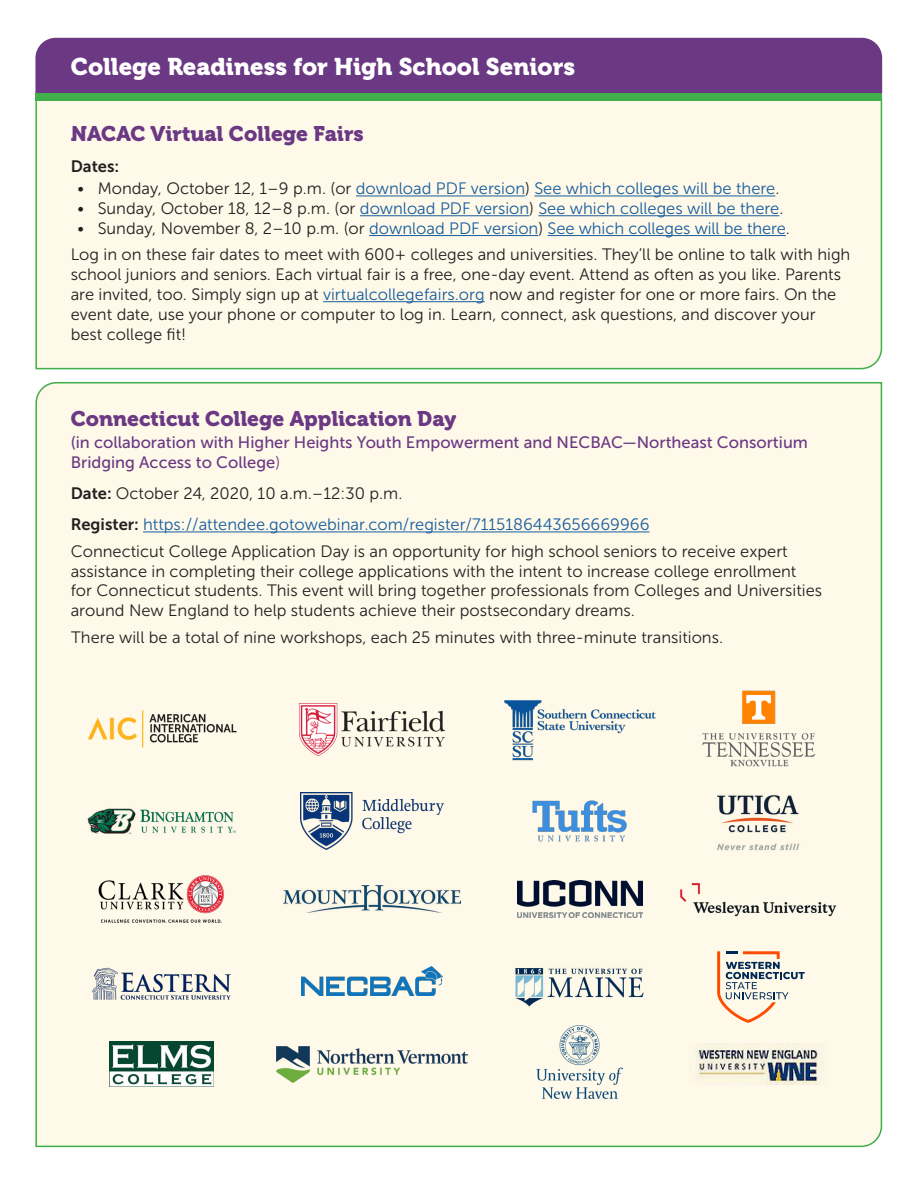
<style>
.page{position:relative;width:918px;height:1188px;background:#fff}
.page>*{position:absolute;margin:0;border:0;box-sizing:border-box;transform-origin:0 0}
.t1{font:24px "Museo 900";color:#fff}
.t2{font:21px "Museo 900";color:#6b3883}
.t3{font:16.5px/19.8px "Museo Sans 300";color:#231f20}
.t4{font:16.5px "Museo Sans 300";color:#175d9e}
.t5{font:16.5px/19.8px "Museo Sans 500";color:#6b3883}
.t6{font:16.5px "Museo Sans 700";color:#231f20}
.s1{color:#231f20}
.s2{color:#175d9e}
.s3{font-family:"Museo Sans 300"}
.s4{font-family:"Museo Sans 700"}
.s5{font-family:"Museo Sans 700";color:#231f20}
</style>
<div class="page">
<div style="left:35px;top:382px;width:848px;height:766px;background:#fef9e9"></div>
<div style="left:35px;top:96px;width:848px;height:274px;background:#fef9e9"></div>
<div style="left:35px;top:38px;width:847px;height:55px;background:#6b3883"></div>
<div style="left:35px;top:93px;width:847px;height:7px;background:#40ae49"></div>
<hr style="left:356px;top:196px;width:169px;height:1px;background:#175d9e">
<hr style="left:534px;top:196px;width:241px;height:1px;background:#175d9e">
<hr style="left:360px;top:215px;width:169px;height:1px;background:#175d9e">
<hr style="left:538px;top:215px;width:241px;height:1px;background:#175d9e">
<hr style="left:369px;top:235px;width:169px;height:1px;background:#175d9e">
<hr style="left:548px;top:235px;width:238px;height:1px;background:#175d9e">
<hr style="left:323px;top:301px;width:162px;height:1px;background:#175d9e">
<hr style="left:143px;top:532px;width:507px;height:1px;background:#175d9e">
<img style="left:83px;top:707px;width:157px;height:45px">
<img style="left:512px;top:965px;width:136px;height:44px">
<img style="left:277px;top:1046px;width:190px;height:36px">
<div style="left:711px;top:787px;width:94px;height:68px;background:#fef9e9"></div>
<img style="left:717px;top:795px;width:82px;height:55px">
<img style="left:84px;top:797px;width:156px;height:48px">
<img style="left:301px;top:793px;width:142px;height:57px">
<img style="left:701px;top:689px;width:115px;height:81px">
<img style="left:679px;top:881px;width:158px;height:37px">
<img style="left:109px;top:1042px;width:105px;height:44px">
<img style="left:284px;top:885px;width:176px;height:28px">
<img style="left:533px;top:801px;width:94px;height:41px">
<svg style="left:717px;top:951px;width:88px;height:72px;background:#ded2c5"></svg>
<img style="left:300px;top:703px;width:144px;height:52px">
<img style="left:301px;top:967px;width:142px;height:29px">
<img style="left:689px;top:1044px;width:138px;height:41px">
<img style="left:517px;top:881px;width:125px;height:37px">
<img style="left:533px;top:1021px;width:93px;height:81px">
<img style="left:90px;top:870px;width:144px;height:58px">
<img style="left:92px;top:967px;width:139px;height:35px">
<img style="left:501px;top:697px;width:157px;height:65px">
<p class="t1" style="left:71px;top:53px;width:506px">College Readiness for High School Seniors</p>
<p class="t2" style="left:71px;top:122px;width:295px">NACAC Virtual College Fairs</p>
<p class="t6" style="left:71px;top:157px;width:50px">Dates:</p>
<p class="t4" style="left:77px;top:180px;width:703px"><span class="s1">• Monday, October 12, 1–9 p.m. (or</span> download PDF version<span class="s1">)</span> See which colleges will be there<span class="s1">.</span></p>
<p class="t4" style="left:77px;top:200px;width:708px"><span class="s1">• Sunday, October 18, 12–8 p.m. (or</span> download PDF version<span class="s1">)</span> See which colleges will be there<span class="s1">.</span></p>
<p class="t4" style="left:77px;top:219px;width:714px"><span class="s1">• Sunday, November 8, 2–10 p.m. (or</span> download PDF version<span class="s1">)</span> See which colleges will be there<span class="s1">.</span></p>
<p class="t3" style="left:71px;top:245px;width:781px">Log in on these fair dates to meet with 600+ colleges and universities. They’ll be online to talk with high school juniors and seniors. Each virtual fair is a free, one-day event. Attend as often as you like. Parents are invited, too. Simply sign up at <span class="s2">virtualcollegefairs.org</span> now and register for one or more fairs. On the event date, use your phone or computer to log in. Learn, connect, ask questions, and discover your best college fit!</p>
<p class="t2" style="left:71px;top:406px;width:387px">Connecticut College Application Day</p>
<p class="t5" style="left:71px;top:432px;width:739px">(in collaboration with Higher Heights Youth Empowerment and NECBAC—Northeast Consortium<br>Bridging Access to College<span class="s3">)</span></p>
<p class="t3" style="left:71px;top:484px;width:333px"><span class="s4">Date:</span> October 24, 2020, 10 a.m.–12:30 p.m.</p>
<p class="t4" style="left:71px;top:516px;width:580px"><span class="s5">Register:</span> https://attendee.gotowebinar.com/register/7115186443656669966</p>
<p class="t3" style="left:71px;top:541px;width:753px">Connecticut College Application Day is an opportunity for high school seniors to receive expert assistance in completing their college applications with the intent to increase college enrollment<br>for Connecticut students. This event will bring together professionals from Colleges and Universities around New England to help students achieve their postsecondary dreams.</p>
<p class="t3" style="left:71px;top:627px;width:653px">There will be a total of nine workshops, each 25 minutes with three-minute transitions.</p>
</div>
